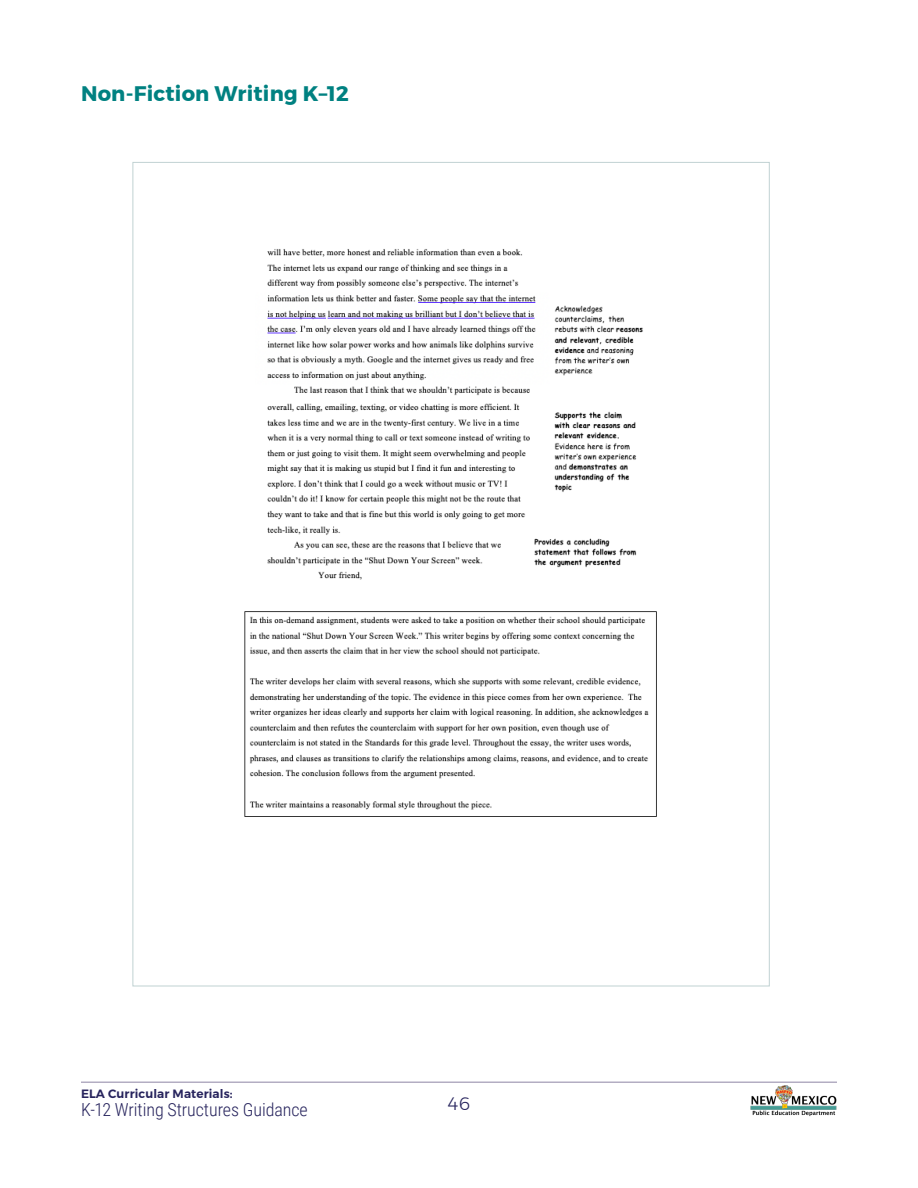
<style>
.page{position:relative;width:918px;height:1188px;background:#fff}
.page>*{position:absolute;margin:0;border:0;box-sizing:border-box;transform-origin:0 0}
.t1{font:700 21px "Montserrat";letter-spacing:.01em;color:#008181}
.t2{font:300 18px "Roboto Condensed";letter-spacing:-.005em;color:#27245d}
.t3{font:300 18px "Montserrat";color:#27245d}
.t4{font:600 12px "Montserrat";letter-spacing:.01em;color:#27245d}
</style>
<div class="page">
<hr style="left:81px;top:1082px;width:756px;height:1px;background:#b3adc2">
<img style="left:750px;top:1085px;width:87px;height:32px">
<img style="left:267px;top:249px;width:376px;height:331px">
<img style="left:244px;top:611px;width:413px;height:206px">
<p class="t1" style="left:81px;top:77px;width:269px">Non-Fiction Writing K–12</p>
<p class="t4" style="left:81px;top:1084px;width:153px">ELA Curricular Materials:</p>
<p class="t2" style="left:81px;top:1097px;width:228px">K-12 Writing Structures Guidance</p>
<p class="t3" style="left:448px;top:1090px;width:24px">46</p>
</div>
